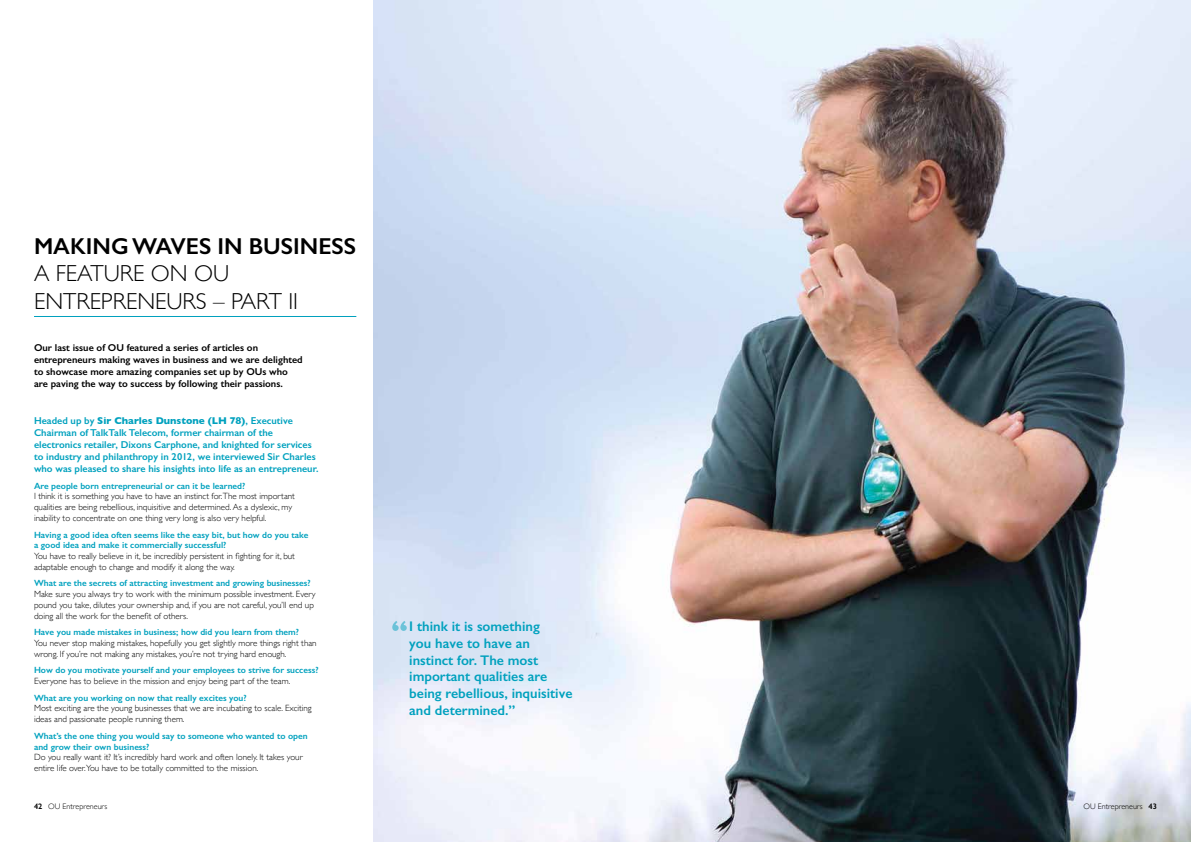
<style>
.page{position:relative;width:1191px;height:842px;background:#fff}
.page>*{position:absolute;margin:0;border:0;box-sizing:border-box;transform-origin:0 0}
.t1{font:300 23.1px/27.7px "Gill Sans";color:#000}
.t2{font:600 23.1px "Gill Sans";color:#000}
.t3{font:600 14px/16.8px "Gill Sans";color:#00a1be}
.t4{font:600 10px/12px "Gill Sans";color:#00a1be}
.t5{font:600 10px/12px "Gill Sans";color:#000}
.t6{font:300 9px/10.8px "Gill Sans";color:#000}
.t7{font:600 9px/10.8px "Gill Sans";color:#00a1be}
.t8{font:300 8px "Gill Sans";color:#000}
.t9{font:600 8px "Gill Sans";color:#000}
.s1{font-weight:700}
</style>
<div class="page">
<img style="left:373px;top:0;width:818px;height:842px">
<hr style="left:34px;top:316px;width:322px;height:1px;background:#00a1be">
<svg style="left:392px;top:621px;width:15px;height:10px"></svg>
<h1 class="t2" style="left:34px;top:232px;width:324px">MAKING WAVES IN BUSINESS</h1>
<h1 class="t1" style="left:34px;top:259px;width:265px">A FEATURE ON OU<br>ENTREPRENEURS – PART II</h1>
<p class="t5" style="left:34px;top:341px;width:270px">Our last issue of OU featured a series of articles on entrepreneurs making waves in business and we are delighted to showcase more amazing companies set up by OUs who are paving the way to success by following their passions.</p>
<p class="t4" style="left:34px;top:415px;width:286px">Headed up by <span class="s1">Sir Charles Dunstone (LH 78)</span>, Executive Chairman of TalkTalk Telecom, former chairman of the electronics retailer, Dixons Carphone, and knighted for services to industry and philanthropy in 2012, we interviewed Sir Charles who was pleased to share his insights into life as an entrepreneur.</p>
<p class="t7" style="left:34px;top:480px;width:213px">Are people born entrepreneurial or can it be learned?</p>
<p class="t6" style="left:34px;top:491px;width:262px">I think it is something you have to have an instinct for.The most important qualities are being rebellious, inquisitive and determined. As a dyslexic, my inability to concentrate on one thing very long is also very helpful.</p>
<p class="t7" style="left:34px;top:529px;width:276px">Having a good idea often seems like the easy bit, but how do you take a good idea and make it commercially successful?</p>
<p class="t6" style="left:34px;top:550px;width:262px">You have to really believe in it, be incredibly persistent in fighting for it, but adaptable enough to change and modify it along the way.</p>
<p class="t7" style="left:34px;top:578px;width:278px">What are the secrets of attracting investment and growing businesses?</p>
<p class="t6" style="left:34px;top:588px;width:283px">Make sure you always try to work with the minimum possible investment. Every pound you take, dilutes your ownership and, if you are not careful, you’ll end up doing all the work for the benefit of others.</p>
<p class="t7" style="left:34px;top:627px;width:266px">Have you made mistakes in business; how did you learn from them?</p>
<p class="t6" style="left:34px;top:637px;width:284px">You never stop making mistakes, hopefully you get slightly more things right than wrong. If you’re not making any mistakes, you’re not trying hard enough.</p>
<p class="t7" style="left:34px;top:665px;width:286px">How do you motivate yourself and your employees to strive for success?</p>
<p class="t6" style="left:34px;top:675px;width:258px">Everyone has to believe in the mission and enjoy being part of the team.</p>
<p class="t7" style="left:34px;top:692px;width:214px">What are you working on now that really excites you?</p>
<p class="t6" style="left:34px;top:703px;width:279px">Most exciting are the young businesses that we are incubating to scale. Exciting ideas and passionate people running them.</p>
<p class="t7" style="left:34px;top:730px;width:275px">What’s the one thing you would say to someone who wanted to open and grow their own business?</p>
<p class="t6" style="left:34px;top:751px;width:270px">Do you really want it? It’s incredibly hard work and often lonely. It takes your entire life over.You have to be totally committed to the mission.</p>
<h2 class="t3" style="left:409px;top:618px;width:165px">I think it is something<br>you have to have an instinct for. The most important qualities are being rebellious, inquisitive and determined.”</h2>
<p class="t8" style="left:48px;top:800px;width:61px">OU Entrepreneurs</p>
<p class="t8" style="left:1083px;top:800px;width:61px">OU Entrepreneurs</p>
<p class="t9" style="left:34px;top:802px;width:10px">42</p>
<p class="t9" style="left:1148px;top:802px;width:10px">43</p>
</div>
